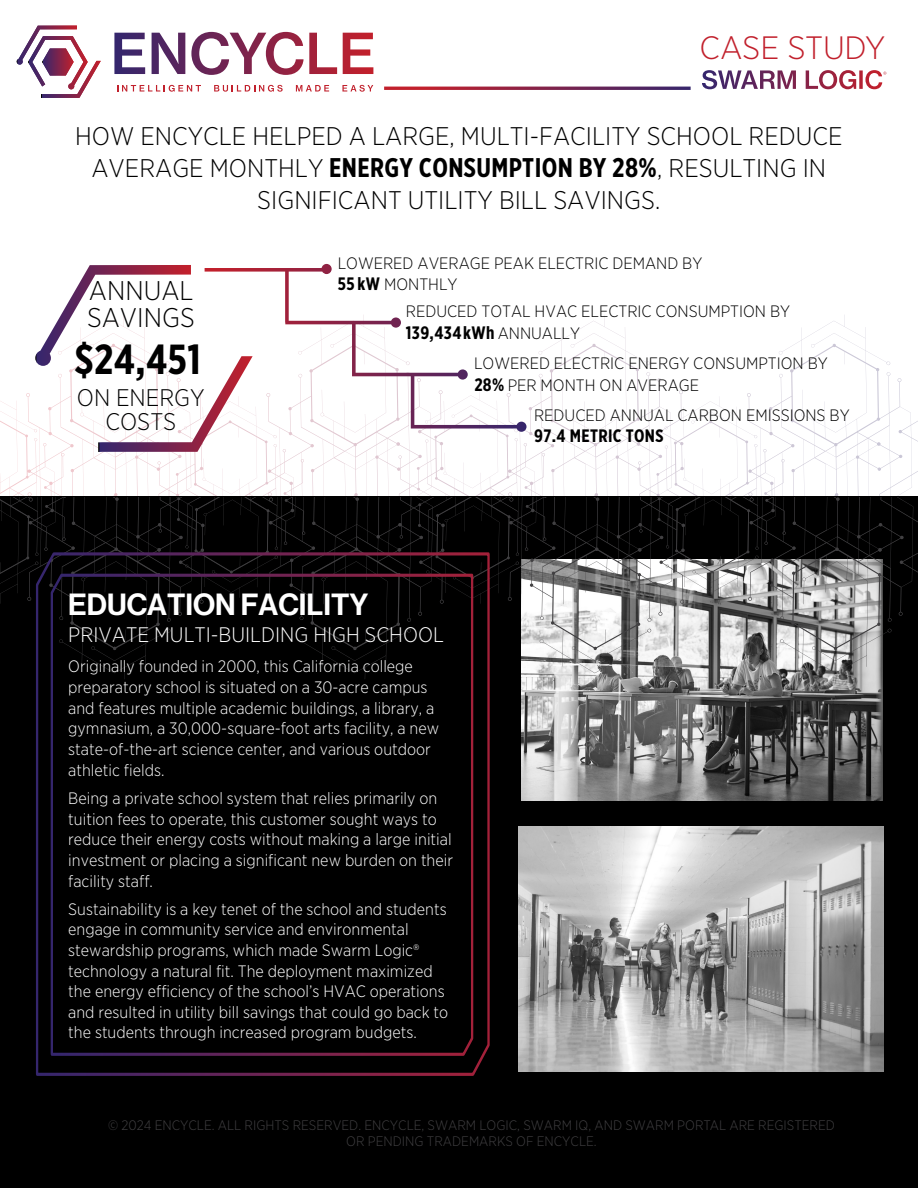
<style>
.page{position:relative;width:918px;height:1188px;background:#fff}
.page>*{position:absolute;margin:0;border:0;box-sizing:border-box;transform-origin:0 0}
.t1{font:700 42px "Gotham X Narrow";color:#000}
.t2{font:300 32.25px "Gotham Narrow";letter-spacing:-.01em;color:#c1202c}
.t3{font:30px "N Haas Grotesk DS Pro 65 Md";color:#fff}
.t4{font:300 27px/27px "Gotham Narrow";color:#000}
.t5{font:300 25.5px/31.8px "Gotham Narrow";color:#000;text-align:center}
.t6{font:300 24px/24px "Gotham Narrow";color:#000;text-align:center}
.t7{font:300 21px "Gotham Narrow";color:#fff}
.t8{font:700 18px "Gotham X Narrow";letter-spacing:.02em;color:#000}
.t9{font:300 16.5px/20.7px "Gotham Narrow";color:#fff}
.t10{font:300 16.5px/21.6px "Gotham Narrow";color:#000}
.t11{font:300 13.8px/16.4px "Gotham Narrow";color:#414042;text-align:center}
.s1{font-family:"Gotham X Narrow";font-weight:700;font-size:27px}
.s2{font-family:"Gotham X Narrow";font-weight:700;font-size:18px}
.s3{font-family:"Gotham Narrow";font-weight:300;font-size:16.5px}
</style>
<div class="page">
<svg style="left:539px;top:315px;width:305px;height:167px"></svg>
<svg style="left:117px;top:85px;width:84px;height:7px"></svg>
<svg style="left:214px;top:85px;width:69px;height:7px"></svg>
<svg style="left:296px;top:85px;width:33px;height:7px"></svg>
<svg style="left:342px;top:85px;width:31px;height:7px"></svg>
<svg style="left:114px;top:32px;width:259px;height:43px"></svg>
<svg style="left:384px;top:86px;width:307px;height:4px"></svg>
<svg style="left:702px;top:70px;width:184px;height:19px"></svg>
<svg style="left:17px;top:26px;width:84px;height:72px"></svg>
<svg style="left:35px;top:265px;width:218px;height:187px"></svg>
<svg style="left:205px;top:264px;width:322px;height:168px"></svg>
<div style="left:0;top:496px;width:918px;height:692px;background:#000"></div>
<img style="left:521px;top:679px;width:362px;height:122px">
<img style="left:519px;top:827px;width:365px;height:244px">
<svg style="left:0;top:498px;width:918px;height:181px"></svg>
<svg style="left:35px;top:551px;width:456px;height:525px"></svg>
<svg style="left:50px;top:572px;width:424px;height:485px"></svg>
<h2 class="t2" style="left:700px;top:28px;width:187px">CASE STUDY</h2>
<h3 class="t5" style="left:75px;top:120px;width:769px">HOW ENCYCLE HELPED A LARGE, MULTI-FACILITY SCHOOL REDUCE<br>AVERAGE MONTHLY <span class="s1">ENERGY CONSUMPTION BY 28%</span>, RESULTING IN<br>SIGNIFICANT UTILITY BILL SAVINGS.</h3>
<h3 class="t4" style="left:87px;top:277px;width:109px">ANNUAL<br>SAVINGS</h3>
<h1 class="t1" style="left:75px;top:334px;width:128px">$24,451</h1>
<h3 class="t6" style="left:77px;top:385px;width:129px">ON ENERGY<br>COSTS</h3>
<p class="t10" style="left:338px;top:252px;width:366px">LOWERED AVERAGE PEAK ELECTRIC DEMAND BY<br><span class="s2">55 kW</span> MONTHLY</p>
<p class="t10" style="left:406px;top:300px;width:386px">REDUCED TOTAL HVAC ELECTRIC CONSUMPTION BY</p>
<p class="t8" style="left:406px;top:321px;width:176px">139,434kWh <span class="s3">ANNUALLY</span></p>
<p class="t10" style="left:474px;top:352px;width:355px">LOWERED ELECTRIC ENERGY CONSUMPTION BY<br><span class="s2">28%</span> PER MONTH ON AVERAGE</p>
<p class="t10" style="left:534px;top:404px;width:317px">REDUCED ANNUAL CARBON EMISSIONS BY</p>
<p class="t8" style="left:534px;top:425px;width:131px">97.4 METRIC TONS</p>
<h3 class="t3" style="left:68px;top:587px;width:302px">EDUCATION FACILITY</h3>
<p class="t7" style="left:68px;top:622px;width:377px">PRIVATE MULTI-BUILDING HIGH SCHOOL</p>
<p class="t9" style="left:68px;top:656px;width:372px">Originally founded in 2000, this California college preparatory school is situated on a 30-acre campus and features multiple academic buildings, a library, a gymnasium, a 30,000-square-foot arts facility, a new state-of-the-art science center, and various outdoor athletic fields.</p>
<p class="t9" style="left:68px;top:787px;width:386px">Being a private school system that relies primarily on tuition fees to operate, this customer sought ways to reduce their energy costs without making a large initial investment or placing a significant new burden on their facility staff.</p>
<p class="t9" style="left:68px;top:898px;width:382px">Sustainability is a key tenet of the school and students engage in community service and environmental stewardship programs, which made Swarm Logic® technology a natural fit. The deployment maximized the energy efficiency of the school’s HVAC operations and resulted in utility bill savings that could go back to the students through increased program budgets.</p>
<p class="t11" style="left:108px;top:1116px;width:729px">© 2024 ENCYCLE. ALL RIGHTS RESERVED. ENCYCLE, SWARM LOGIC, SWARM IQ, AND SWARM PORTAL ARE REGISTERED<br>OR PENDING TRADEMARKS OF ENCYCLE.</p>
</div>
